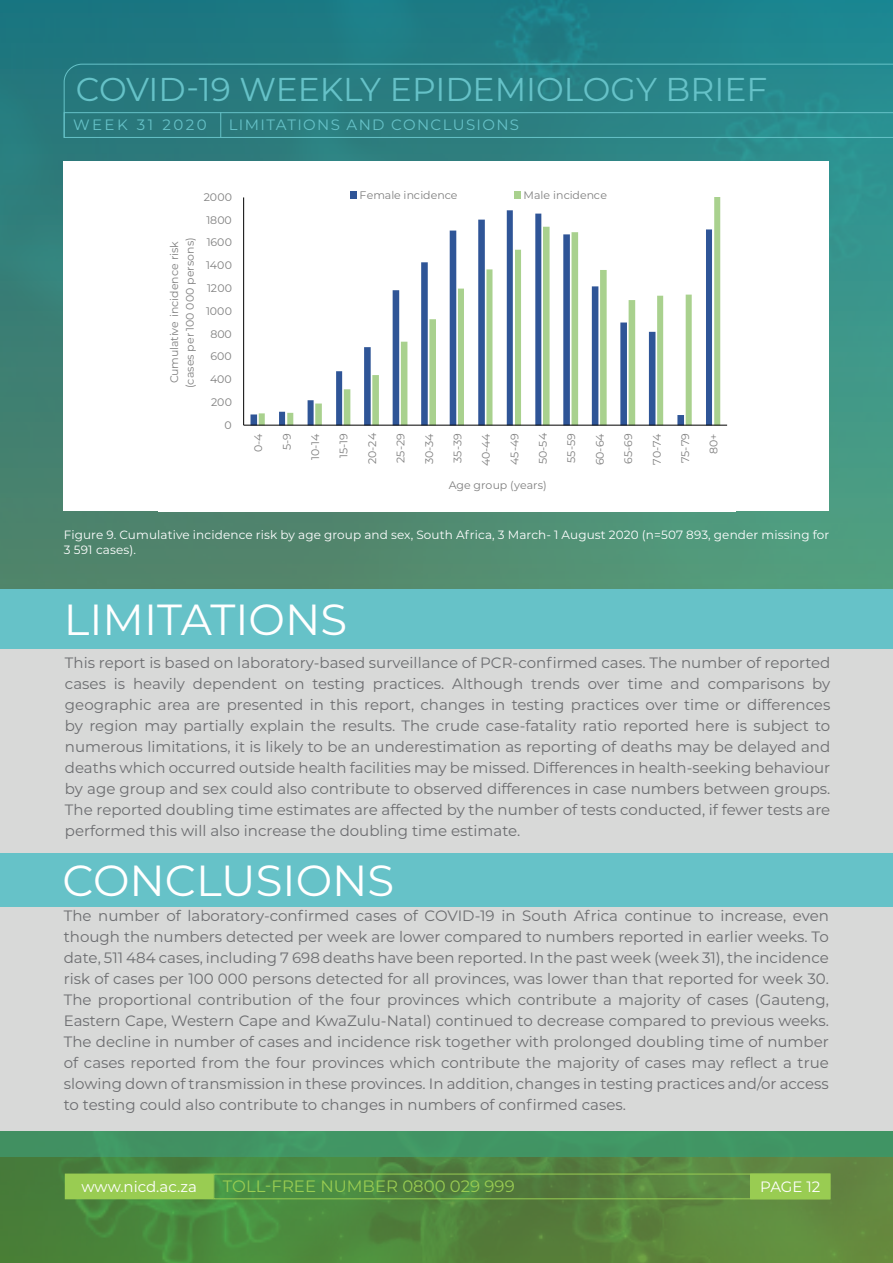
<style>
.page{position:relative;width:893px;height:1263px;background:#fff}
.page>*{position:absolute;margin:0;border:0;box-sizing:border-box;transform-origin:0 0}
.t1{font:43.5px "Montserrat";color:#fff}
.t2{font:33px "Montserrat";color:#66c2c8}
.t3{font:16.5px "Montserrat";color:#99cc52}
.t4{font:15px/21px "Montserrat";color:#6c6d70;text-align:justify}
.t5{font:15px "Montserrat";letter-spacing:.09em;color:#66c2c8}
.t6{font:15px "Montserrat";color:#fff}
.t7{font:15px "Montserrat";letter-spacing:.17em;color:#66c2c8}
.t8{font:12px/15px "Montserrat";letter-spacing:.01em;color:#fff}
.t9{font:10.95px/15.3px "Montserrat";letter-spacing:-.01em;color:#7f7f7f;text-align:center}
</style>
<div class="page">
<svg style="left:0;top:0;width:893px;height:590px;background:#3a887e"></svg>
<div style="left:0;top:605px;width:893px;height:552px;background:#419564"></div>
<img style="left:0;top:1157px;width:893px;height:106px">
<div style="left:213px;top:1174px;width:617px;height:25px;border:1px solid #99cc52"></div>
<div style="left:751px;top:1174px;width:79px;height:25px;background:#99cc52"></div>
<div style="left:65px;top:1174px;width:148px;height:25px;background:#99cc52"></div>
<div style="left:64px;top:162px;width:765px;height:349px;background:#fff"></div>
<svg style="left:259px;top:197px;width:461px;height:228px"></svg>
<hr style="left:243px;top:197px;width:1px;height:228px;background:#000">
<hr style="left:244px;top:425px;width:483px;height:1px;background:#000">
<div style="left:350px;top:192px;width:6px;height:7px;background:#2f5597"></div>
<div style="left:514px;top:192px;width:6px;height:7px;background:#a9d18e"></div>
<div style="left:0;top:649px;width:893px;height:208px;background:#d8d9d8"></div>
<div style="left:0;top:590px;width:893px;height:59px;background:#66c2c8"></div>
<svg style="left:63px;top:63px;width:830px;height:76px;background:#288185"></svg>
<svg style="left:64px;top:112px;width:829px;height:26px;background:#2f8688"></svg>
<div style="left:0;top:906px;width:893px;height:224px;background:#d8d9d8"></div>
<div style="left:0;top:853px;width:893px;height:53px;background:#66c2c8"></div>
<p class="t2" style="left:76px;top:67px;width:693px">COVID-19 WEEKLY EPIDEMIOLOGY BRIEF</p>
<p class="t7" style="left:73px;top:115px;width:135px">WEEK 31 2020</p>
<p class="t5" style="left:229px;top:115px;width:292px">LIMITATIONS AND CONCLUSIONS</p>
<p class="t9" style="left:166px;top:388px;width:153px;rotate:-90deg">Cumulative incidence risk (cases per 100 000 persons)</p>
<p class="t9" style="left:204px;top:189px;width:30px">2000</p>
<p class="t9" style="left:206px;top:212px;width:27px">1800</p>
<p class="t9" style="left:207px;top:234px;width:27px">1600</p>
<p class="t9" style="left:206px;top:257px;width:27px">1400</p>
<p class="t9" style="left:207px;top:280px;width:26px">1200</p>
<p class="t9" style="left:206px;top:303px;width:27px">1000</p>
<p class="t9" style="left:210px;top:326px;width:23px">800</p>
<p class="t9" style="left:211px;top:348px;width:22px">600</p>
<p class="t9" style="left:210px;top:371px;width:23px">400</p>
<p class="t9" style="left:211px;top:394px;width:22px">200</p>
<p class="t9" style="left:225px;top:417px;width:9px">0</p>
<p class="t9" style="left:360px;top:187px;width:99px">Female incidence</p>
<p class="t9" style="left:524px;top:187px;width:85px">Male incidence</p>
<p class="t9" style="left:250px;top:452px;width:20px;rotate:-90deg">0-4</p>
<p class="t9" style="left:279px;top:450px;width:19px;rotate:-90deg">5-9</p>
<p class="t9" style="left:307px;top:460px;width:28px;rotate:-90deg">10-14</p>
<p class="t9" style="left:336px;top:458px;width:26px;rotate:-90deg">15-19</p>
<p class="t9" style="left:364px;top:464px;width:33px;rotate:-90deg">20-24</p>
<p class="t9" style="left:393px;top:463px;width:31px;rotate:-90deg">25-29</p>
<p class="t9" style="left:421px;top:464px;width:32px;rotate:-90deg">30-34</p>
<p class="t9" style="left:450px;top:463px;width:31px;rotate:-90deg">35-39</p>
<p class="t9" style="left:478px;top:466px;width:34px;rotate:-90deg">40-44</p>
<p class="t9" style="left:506px;top:465px;width:33px;rotate:-90deg">45-49</p>
<p class="t9" style="left:535px;top:464px;width:33px;rotate:-90deg">50-54</p>
<p class="t9" style="left:563px;top:463px;width:31px;rotate:-90deg">55-59</p>
<p class="t9" style="left:592px;top:465px;width:33px;rotate:-90deg">60-64</p>
<p class="t9" style="left:620px;top:464px;width:32px;rotate:-90deg">65-69</p>
<p class="t9" style="left:649px;top:465px;width:33px;rotate:-90deg">70-74</p>
<p class="t9" style="left:677px;top:463px;width:32px;rotate:-90deg">75-79</p>
<p class="t9" style="left:706px;top:454px;width:22px;rotate:-90deg">80+</p>
<p class="t9" style="left:449px;top:477px;width:99px">Age group (years)</p>
<p class="t8" style="left:64px;top:527px;width:767px">Figure 9. Cumulative incidence risk by age group and sex, South Africa, 3 March- 1 August 2020 (n=507 893, gender missing for<br>3 591 cases).</p>
<p class="t1" style="left:64px;top:589px;width:285px">LIMITATIONS</p>
<p class="t4" style="left:65px;top:652px;width:767px">This report is based on laboratory-based surveillance of PCR-confirmed cases. The number of reported cases is heavily dependent on testing practices. Although trends over time and comparisons by geographic area are presented in this report, changes in testing practices over time or differences by region may partially explain the results. The crude case-fatality ratio reported here is subject to numerous limitations, it is likely to be an underestimation as reporting of deaths may be delayed and deaths which occurred outside health facilities may be missed. Differences in health-seeking behaviour by age group and sex could also contribute to observed differences in case numbers between groups.<br>The reported doubling time estimates are affected by the number of tests conducted, if fewer tests are performed this will also increase the doubling time estimate.</p>
<p class="t1" style="left:62px;top:851px;width:333px">CONCLUSIONS</p>
<p class="t4" style="left:64px;top:905px;width:767px">The number of laboratory-confirmed cases of COVID-19 in South Africa continue to increase, even though the numbers detected per week are lower compared to numbers reported in earlier weeks. To date, 511 484 cases, including 7 698 deaths have been reported. In the past week (week 31), the incidence risk of cases per 100 000 persons detected for all provinces, was lower than that reported for week 30.<br>The proportional contribution of the four provinces which contribute a majority of cases (Gauteng, Eastern Cape, Western Cape and KwaZulu-Natal) continued to decrease compared to previous weeks.<br>The decline in number of cases and incidence risk together with prolonged doubling time of number of cases reported from the four provinces which contribute the majority of cases may reflect a true slowing down of transmission in these provinces. In addition, changes in testing practices and/or access to testing could also contribute to changes in numbers of confirmed cases.</p>
<p class="t6" style="left:81px;top:1176px;width:117px">www.nicd.ac.za</p>
<p class="t3" style="left:223px;top:1175px;width:293px">TOLL-FREE NUMBER 0800 029 999</p>
<p class="t6" style="left:760px;top:1176px;width:62px">PAGE 12</p>
</div>
